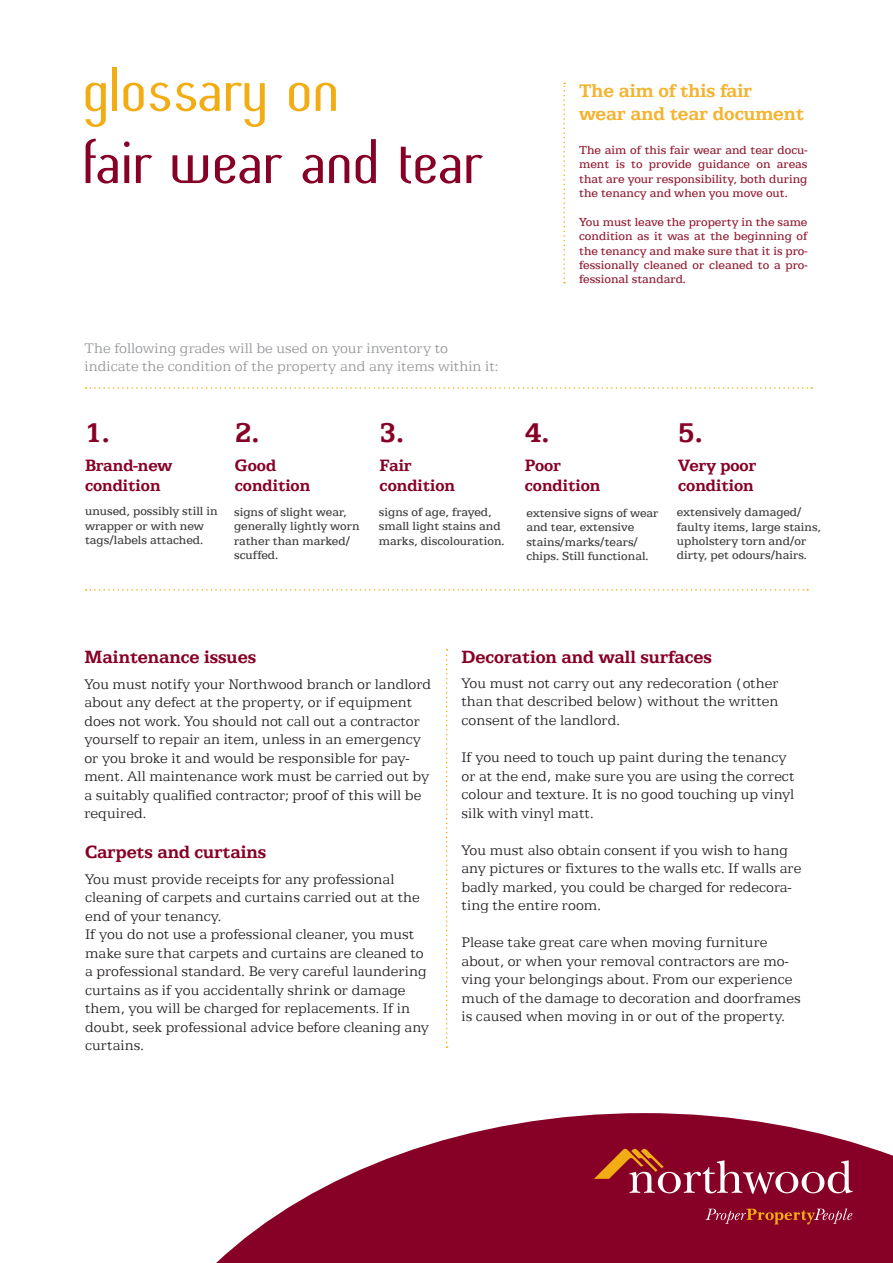
<style>
.page{position:relative;width:893px;height:1263px;background:#fff}
.page>*{position:absolute;margin:0;border:0;box-sizing:border-box;transform-origin:0 0}
.t1{font:60.15px/72.2px "Butter unsalted";color:#870126}
.t2{font:700 27.9px "Egyptian";color:#870126}
.t3{font:700 19.2px/23.1px "Egyptian";color:#f4b330}
.t4{font:700 18.3px "Egyptian";color:#870126}
.t5{font:700 16.95px/20.2px "Egyptian";color:#870126}
.t6{font:300 14.25px/18.6px "Egyptian";color:#231f20}
.t7{font:300 14.25px/18.5px "Egyptian";color:#939598}
.t8{font:12px/14.4px "Egyptian";color:#3e3e3f}
.t9{font:12px/14.4px "Egyptian";color:#921d33;text-align:justify}
.s1{color:#f2ad14}
</style>
<div class="page">
<svg style="left:216px;top:1113px;width:677px;height:150px;fill:#870126"></svg>
<svg style="left:594px;top:1149px;width:259px;height:45px;background:#9e2f44"></svg>
<svg style="left:705px;top:1208px;width:147px;height:16px;background:#9d2b37"></svg>
<svg style="left:563px;top:83px;width:2px;height:200px"></svg>
<svg style="left:86px;top:387px;width:726px;height:2px"></svg>
<svg style="left:86px;top:589px;width:722px;height:2px"></svg>
<svg style="left:446px;top:649px;width:2px;height:399px"></svg>
<p class="t1" style="left:86px;top:57px;width:401px"><span class="s1">glossary on<br></span>fair wear and tear</p>
<p class="t7" style="left:85px;top:339px;width:415px">The following grades will be used on your inventory to indicate the condition of the property and any items within it:</p>
<p class="t3" style="left:579px;top:79px;width:226px">The aim of this fair<br>wear and tear document</p>
<p class="t9" style="left:579px;top:143px;width:230px">The aim of this fair wear and tear docu&shy;ment is to provide guidance on areas that are your responsibility, both during the tenancy and when you move out.</p>
<p class="t9" style="left:579px;top:215px;width:230px">You must leave the property in the same condition as it was at the beginning of the tenancy and make sure that it is pro&shy;fessionally cleaned or cleaned to a pro&shy;fessional standard.</p>
<p class="t2" style="left:85px;top:417px;width:26px">1.</p>
<p class="t2" style="left:235px;top:417px;width:26px">2.</p>
<p class="t2" style="left:380px;top:417px;width:26px">3.</p>
<p class="t2" style="left:525px;top:417px;width:26px">4.</p>
<p class="t2" style="left:678px;top:417px;width:26px">5.</p>
<p class="t5" style="left:85px;top:455px;width:89px">Brand-new condition</p>
<p class="t8" style="left:85px;top:504px;width:134px">unused, possibly still in wrapper or with new tags/labels attached.</p>
<p class="t5" style="left:235px;top:455px;width:77px">Good condition</p>
<p class="t8" style="left:234px;top:505px;width:127px">signs of slight wear, generally lightly worn rather than marked/ scuffed.</p>
<p class="t5" style="left:380px;top:455px;width:77px">Fair condition</p>
<p class="t5" style="left:525px;top:455px;width:77px">Poor condition</p>
<p class="t5" style="left:678px;top:455px;width:80px">Very poor condition</p>
<p class="t8" style="left:379px;top:505px;width:127px">signs of age, frayed, small light stains and marks, discolouration.</p>
<p class="t8" style="left:526px;top:506px;width:134px">extensive signs of wear and tear, extensive stains/marks/tears/ chips. Still functional.</p>
<p class="t8" style="left:677px;top:505px;width:146px">extensively damaged/ faulty items, large stains, upholstery torn and/or dirty, pet odours/hairs.</p>
<p class="t4" style="left:84px;top:646px;width:173px">Maintenance issues</p>
<p class="t6" style="left:84px;top:675px;width:348px">You must notify your Northwood branch or landlord about any defect at the property, or if equipment does not work. You should not call out a contractor yourself to repair an item, unless in an emergency or you broke it and would be responsible for pay&shy;ment. All maintenance work must be carried out by a suitably qualified contractor; proof of this will be required.</p>
<p class="t4" style="left:85px;top:841px;width:183px">Carpets and curtains</p>
<p class="t6" style="left:85px;top:870px;width:336px">You must provide receipts for any professional cleaning of carpets and curtains carried out at the end of your tenancy.</p>
<p class="t6" style="left:85px;top:925px;width:345px">If you do not use a professional cleaner, you must make sure that carpets and curtains are cleaned to a professional standard. Be very careful laundering curtains as if you accidentally shrink or damage them, you will be charged for replacements. If in doubt, seek professional advice before cleaning any curtains.</p>
<p class="t4" style="left:461px;top:646px;width:252px">Decoration and wall surfaces</p>
<p class="t6" style="left:461px;top:674px;width:319px;text-align:justify">You must not carry out any redecoration (other than that described below) without the written consent of the landlord.</p>
<p class="t6" style="left:461px;top:748px;width:335px">If you need to touch up paint during the tenancy or at the end, make sure you are using the correct colour and texture. It is no good touching up vinyl silk with vinyl matt.</p>
<p class="t6" style="left:461px;top:841px;width:341px">You must also obtain consent if you wish to hang any pictures or fixtures to the walls etc. If walls are badly marked, you could be charged for redecora&shy;ting the entire room.</p>
<p class="t6" style="left:461px;top:933px;width:341px">Please take great care when moving furniture about, or when your removal contractors are mo&shy;ving your belongings about. From our experience much of the damage to decoration and doorframes is caused when moving in or out of the property.</p>
</div>
